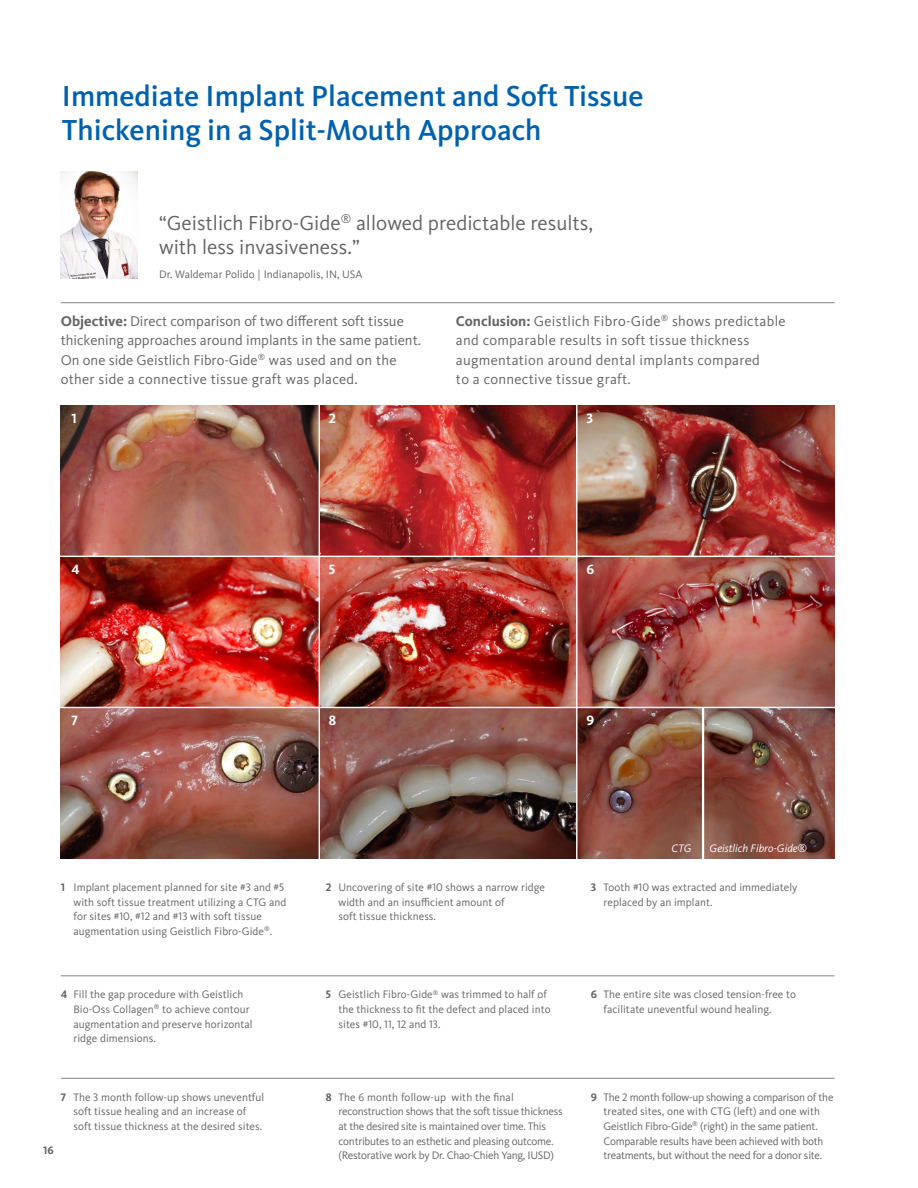
<style>
.page{position:relative;width:918px;height:1188px;background:#fff}
.page>*{position:absolute;margin:0;border:0;box-sizing:border-box;transform-origin:0 0}
.t1{font:500 30px/34px "Kievit Pro";color:#0061af}
.t2{font:21px/24.5px "Kievit Pro";color:#636466}
.t3{font:14.7px/19.5px "Kievit Pro";color:#636466}
.t4{font:14.7px/19.5px "Kievit Pro";letter-spacing:.02em;color:#636466}
.t5{font:700 13.95px "Kievit Pro";color:#fff}
.t6{font:11.25px/14.7px "Kievit Pro";letter-spacing:.005em;color:#636466}
.t7{font:11.25px/14.7px "Kievit Pro";letter-spacing:-.02em;color:#636466}
.t8{font:italic 11.25px "Kievit OT";color:#fff}
.t9{font:700 11.25px "Kievit Pro";color:#636466}
.s1{font-weight:700}
</style>
<div class="page">
<img style="left:61px;top:405px;width:774px;height:454px">
<img style="left:61px;top:171px;width:77px;height:107px">
<hr style="left:61px;top:976px;width:774px;height:1px;background:#636466">
<hr style="left:61px;top:1078px;width:774px;height:1px;background:#636466">
<hr style="left:319px;top:402px;width:1px;height:471px;background:#fff">
<hr style="left:576px;top:397px;width:1px;height:471px;background:#fff">
<hr style="left:40px;top:556px;width:798px;height:1px;background:#fff">
<hr style="left:40px;top:707px;width:798px;height:1px;background:#fff">
<hr style="left:61px;top:302px;width:774px;height:1px;background:#636466">
<hr style="left:702px;top:708px;width:2px;height:157px;background:#fff">
<h1 class="t1" style="left:62px;top:79px;width:583px">Immediate Implant Placement and Soft Tissue<br>Thickening in a Split-Mouth Approach</h1>
<h2 class="t2" style="left:159px;top:210px;width:436px">“Geistlich Fibro-Gide<sup>®</sup> allowed predictable results, with less invasiveness.”</h2>
<p class="t6" style="left:159px;top:267px;width:205px">Dr. Waldemar Polido | Indianapolis, IN, USA</p>
<h3 class="t3" style="left:61px;top:311px;width:362px"><span class="s1">Objective:</span> Direct comparison of two different soft tissue thickening approaches around implants in the same patient.<br>On one side Geistlich Fibro-Gide<sup>®</sup> was used and on the other side a connective tissue graft was placed.</h3>
<h3 class="t4" style="left:456px;top:311px;width:331px"><span class="s1">Conclusion:</span> Geistlich Fibro-Gide<sup>®</sup> shows predictable and comparable results in soft tissue thickness augmentation around dental implants compared<br>to a connective tissue graft.</h3>
<p class="t5" style="left:71px;top:410px;width:7px">1</p>
<p class="t5" style="left:329px;top:410px;width:9px">2</p>
<p class="t5" style="left:586px;top:410px;width:8px">3</p>
<p class="t5" style="left:71px;top:561px;width:10px">4</p>
<p class="t5" style="left:329px;top:561px;width:8px">5</p>
<p class="t5" style="left:586px;top:561px;width:9px">6</p>
<p class="t5" style="left:71px;top:712px;width:8px">7</p>
<p class="t5" style="left:329px;top:712px;width:9px">8</p>
<p class="t5" style="left:586px;top:712px;width:9px">9</p>
<p class="t8" style="left:672px;top:841px;width:22px">CTG</p>
<p class="t8" style="left:710px;top:841px;width:99px">Geistlich Fibro-Gide®</p>
<p class="t6" style="left:74px;top:880px;width:214px;text-indent:-13px"><span class="s1">1</span> Implant placement planned for site #3 and #5 with soft tissue treatment utilizing a CTG and for sites #10, #12 and #13 with soft tissue augmentation using Geistlich Fibro-Gide<sup>®</sup>.</p>
<p class="t6" style="left:339px;top:880px;width:208px;text-indent:-13px"><span class="s1">2</span> Uncovering of site #10 shows a narrow ridge width and an insufficient amount of<br>soft tissue thickness.</p>
<p class="t6" style="left:604px;top:880px;width:195px;text-indent:-13px"><span class="s1">3</span> Tooth #10 was extracted and immediately replaced by an implant.</p>
<p class="t6" style="left:74px;top:987px;width:181px;text-indent:-13px"><span class="s1">4</span> Fill the gap procedure with Geistlich Bio-Oss Collagen<sup>®</sup> to achieve contour augmentation and preserve horizontal ridge dimensions.</p>
<p class="t6" style="left:339px;top:987px;width:214px;text-indent:-13px"><span class="s1">5</span> Geistlich Fibro-Gide<sup>®</sup> was trimmed to half of the thickness to fit the defect and placed into sites #10, 11, 12 and 13.</p>
<p class="t6" style="left:604px;top:987px;width:194px;text-indent:-13px"><span class="s1">6</span> The entire site was closed tension-free to facilitate uneventful wound healing.</p>
<p class="t6" style="left:74px;top:1089px;width:192px;text-indent:-13px"><span class="s1">7</span> The 3 month follow-up shows uneventful soft tissue healing and an increase of soft tissue thickness at the desired sites.</p>
<p class="t7" style="left:339px;top:1089px;width:226px;text-indent:-13px"><span class="s1">8</span> The 6 month follow-up with the final reconstruction shows that the soft tissue thickness at the desired site is maintained over time. This contributes to an esthetic and pleasing outcome. (Restorative work by Dr. Chao-Chieh Yang, IUSD)</p>
<p class="t7" style="left:591px;top:1090px;width:244px;text-align:center"><span class="s1">9</span> The 2 month follow-up showing a comparison of the treated sites, one with CTG (left) and one with Geistlich Fibro-Gide<sup>®</sup> (right) in the same patient.<br>Comparable results have been achieved with both treatments, but without the need for a donor site.</p>
<p class="t9" style="left:43px;top:1144px;width:12px">16</p>
</div>
